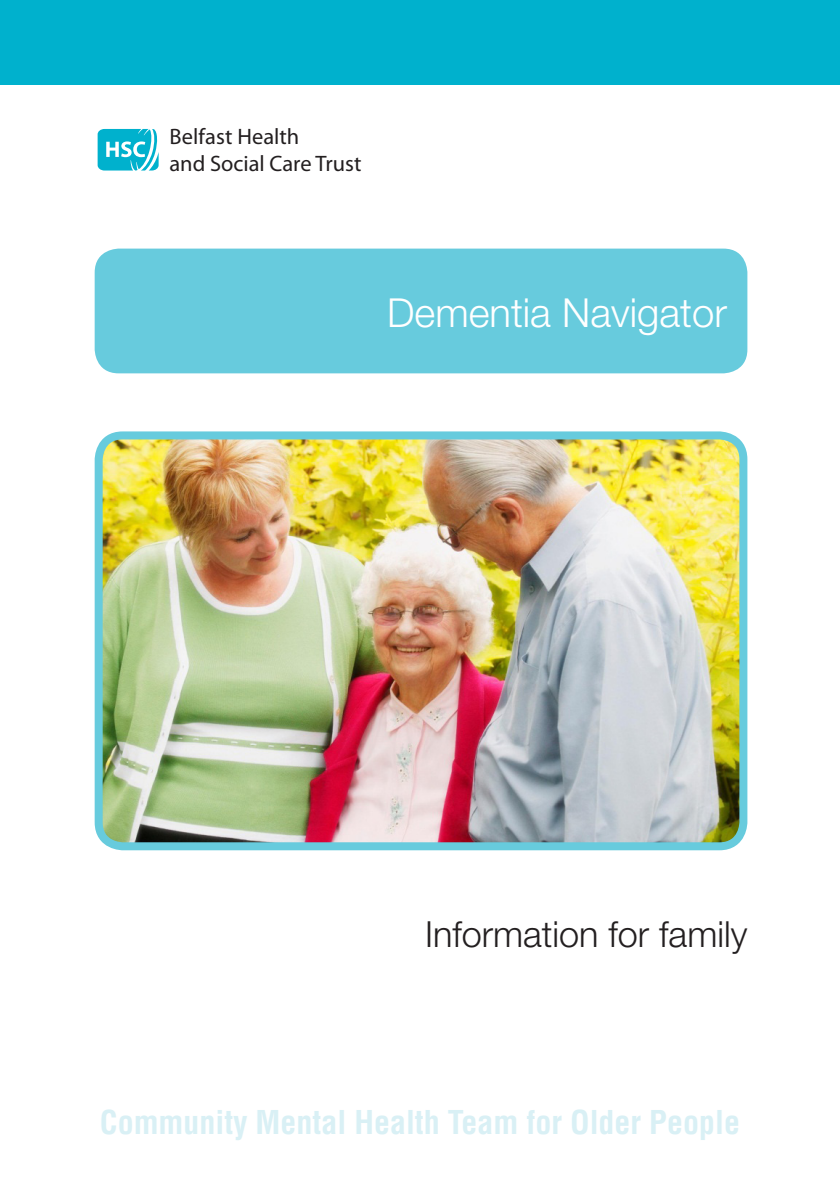
<style>
.page{position:relative;width:840px;height:1191px;background:#fff}
.page>*{position:absolute;margin:0;border:0;box-sizing:border-box;transform-origin:0 0}
.t1{font:300 40px "Helvetica Neue";color:#fff}
.t2{font:300 36px "Helvetica Neue";color:#231f20}
.t3{font:700 condensed 32px "Helvetica";color:#d9f0f5}
.t4{font:22.4px/26.8px "Myriad Pro";color:#231f20}
</style>
<div class="page">
<div style="left:0;top:0;width:839px;height:84px;background:#00b1cd"></div>
<svg style="left:97px;top:128px;width:62px;height:43px"></svg>
<img style="left:104px;top:440px;width:634px;height:401px">
<div style="left:95px;top:431px;width:652px;height:419px;border:8px solid #67cbdd;border-radius:24px"></div>
<div style="left:95px;top:249px;width:652px;height:124px;background:#67cbdd;border-radius:24px"></div>
<p class="t4" style="left:169px;top:123px;width:193px">Belfast Health<br>and Social Care Trust</p>
<p class="t1" style="left:387px;top:288px;width:341px">Dementia Navigator</p>
<p class="t2" style="left:425px;top:912px;width:324px">Information for family</p>
<p class="t3" style="left:100px;top:1103px;width:641px">Community Mental Health Team for Older People</p>
</div>
